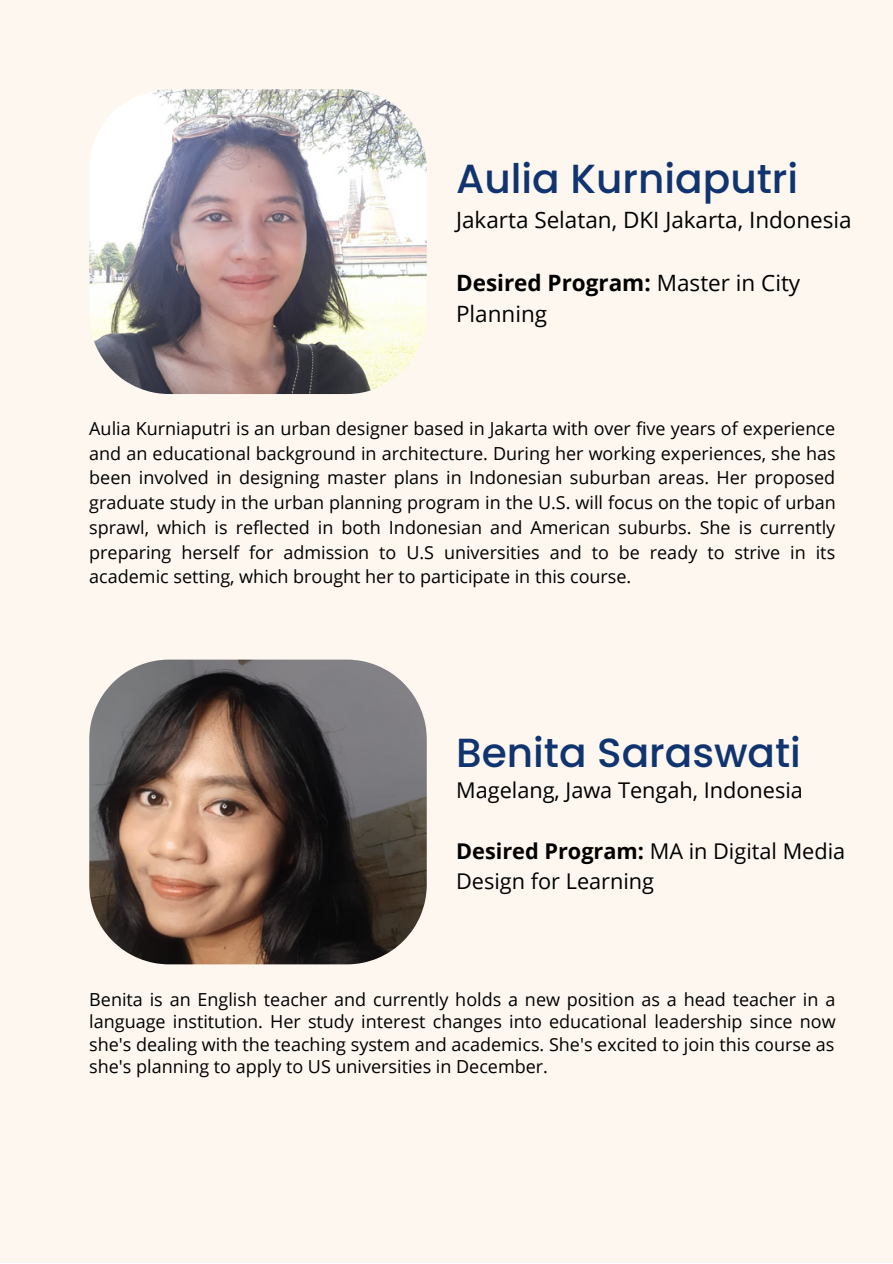
<style>
.page{position:relative;width:893px;height:1264px;background:#fff}
.page>*{position:absolute;margin:0;border:0;box-sizing:border-box;transform-origin:0 0}
.t1{font:500 40.65px "Poppins";color:#10346f}
.t2{font:22.5px/31.5px "Open Sans";color:#000}
.t3{font:21.75px/30.3px "Open Sans";color:#000}
.t4{font:18px/24.8px "Open Sans";color:#000;text-align:justify}
.s1{font-weight:700}
</style>
<div class="page">
<div style="left:0;top:0;width:892px;height:1262px;background:#fdf7ef"></div>
<img style="left:89px;top:89px;width:338px;height:305px">
<img style="left:89px;top:659px;width:338px;height:305px">
<h1 class="t1" style="left:456px;top:150px;width:343px">Aulia Kurniaputri</h1>
<p class="t2" style="left:456px;top:203px;width:397px">Jakarta Selatan, DKI Jakarta, Indonesia</p>
<p class="t2" style="left:456px;top:266px;width:345px"><span class="s1">Desired Program:</span> Master in City<br>Planning</p>
<p class="t4" style="left:89px;top:415px;width:748px">Aulia Kurniaputri is an urban designer based in Jakarta with over five years of experience and an educational background in architecture. During her working experiences, she has been involved in designing master plans in Indonesian suburban areas. Her proposed graduate study in the urban planning program in the U.S. will focus on the topic of urban sprawl, which is reflected in both Indonesian and American suburbs. She is currently preparing herself for admission to U.S universities and to be ready to strive in its academic setting, which brought her to participate in this course.</p>
<h1 class="t1" style="left:456px;top:724px;width:346px">Benita Saraswati</h1>
<p class="t3" style="left:456px;top:774px;width:348px">Magelang, Jawa Tengah, Indonesia</p>
<p class="t3" style="left:456px;top:835px;width:390px"><span class="s1">Desired Program:</span> MA in Digital Media<br>Design for Learning</p>
<p class="t4" style="left:89px;top:987px;width:748px;line-height:22.5px">Benita is an English teacher and currently holds a new position as a head teacher in a language institution. Her study interest changes into educational leadership since now she's dealing with the teaching system and academics. She's excited to join this course as she's planning to apply to US universities in December.</p>
</div>
